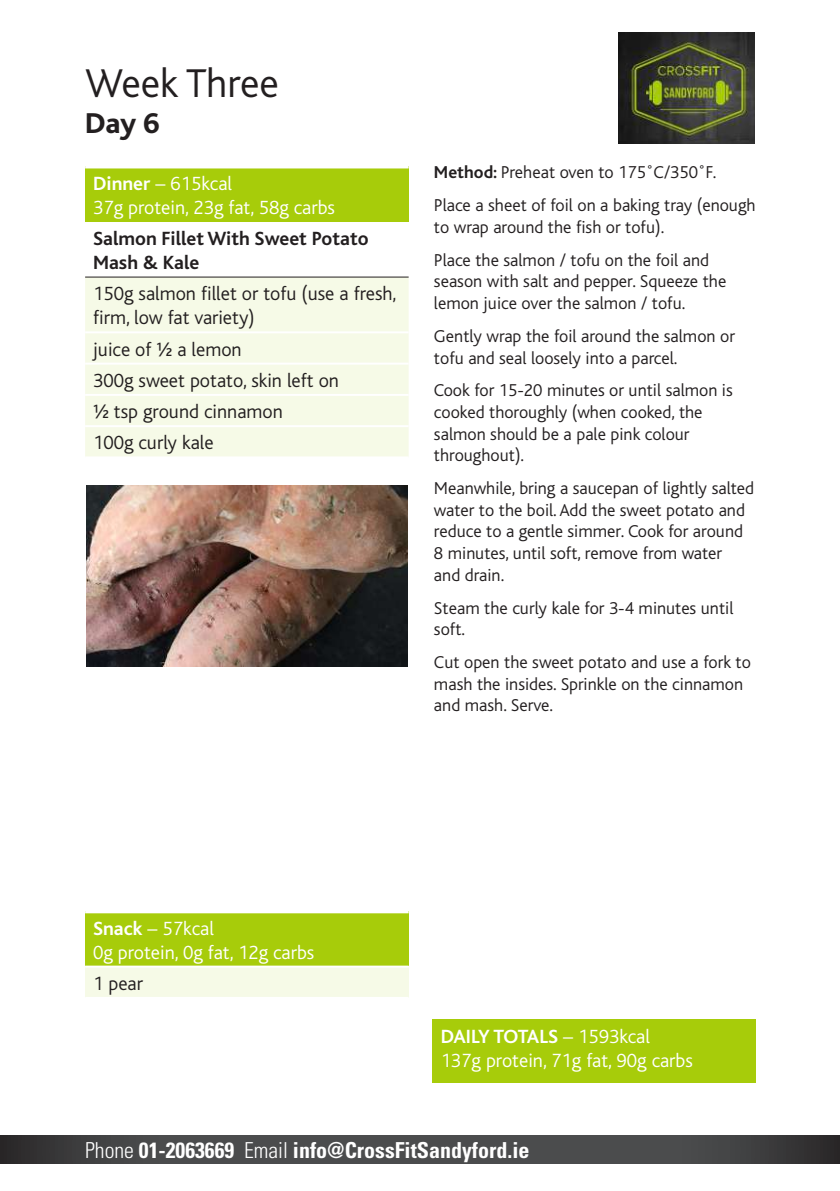
<style>
.page{position:relative;width:840px;height:1191px;background:#fff}
.page>*{position:absolute;margin:0;border:0;box-sizing:border-box;transform-origin:0 0}
.t1{font:300 42px "Bliss";color:#231f20}
.t2{font:800 30px "Bliss";color:#231f20}
.t3{font:700 condensed 22px "Univers";color:#fff}
.t4{font:300 20px/31.2px "Bliss";color:#231f20}
.t5{font:300 20px/24px "Bliss";color:#fff}
.t6{font:700 20px/24px "Bliss";color:#231f20}
.t7{font:300 18px/21.6px "Bliss";color:#231f20}
.s1{font-weight:700}
.s2{font-weight:300}
</style>
<div class="page">
<svg style="left:0;top:1136px;width:839px;height:27px;background:#454546"></svg>
<div style="left:85px;top:166px;width:323px;height:56px;background:#a7cc0a"></div>
<div style="left:85px;top:277px;width:323px;height:179px;background:#f6fae7"></div>
<hr style="left:85px;top:276px;width:323px;height:1px;background:#231f20">
<hr style="left:85px;top:164px;width:323px;height:4px;background:#fff">
<hr style="left:85px;top:394px;width:323px;height:2px;background:#fff">
<hr style="left:85px;top:425px;width:323px;height:2px;background:#fff">
<hr style="left:85px;top:331px;width:323px;height:2px;background:#fff">
<hr style="left:85px;top:362px;width:323px;height:2px;background:#fff">
<div style="left:432px;top:1019px;width:323px;height:64px;background:#a7cc0a"></div>
<div style="left:85px;top:911px;width:323px;height:55px;background:#a7cc0a"></div>
<div style="left:85px;top:966px;width:323px;height:32px;background:#f6fae7"></div>
<hr style="left:85px;top:909px;width:323px;height:4px;background:#fff">
<hr style="left:85px;top:965px;width:323px;height:2px;background:#fff">
<hr style="left:85px;top:997px;width:323px;height:2px;background:#fff">
<img style="left:86px;top:485px;width:321px;height:181px">
<img style="left:618px;top:33px;width:136px;height:110px">
<h1 class="t1" style="left:85px;top:61px;width:195px">Week Three</h1>
<h2 class="t2" style="left:85px;top:107px;width:76px">Day 6</h2>
<p class="t5" style="left:93px;top:172px;width:243px"><span class="s1">Dinner</span> – 615kcal<br>37g protein, 23g fat, 58g carbs</p>
<p class="t6" style="left:93px;top:227px;width:277px">Salmon Fillet With Sweet Potato<br>Mash &amp; Kale</p>
<p class="t4" style="left:93px;top:282px;width:305px;line-height:24px">150g salmon fillet or tofu (use a fresh, firm, low fat variety)</p>
<p class="t4" style="left:93px;top:334px;width:247px">juice of ½ a lemon<br>300g sweet potato, skin left on ½ tsp ground cinnamon<br>100g curly kale</p>
<p class="t7" style="left:434px;top:156px;width:323px;line-height:33px"><span class="s1">Method:</span> Preheat oven to 175˚C/350˚F.<br>Place a sheet of foil on a baking tray (enough</p>
<p class="t7" style="left:434px;top:211px;width:276px;line-height:33px">to wrap around the fish or tofu).<br>Place the salmon / tofu on the foil and</p>
<p class="t7" style="left:434px;top:271px;width:294px">season with salt and pepper. Squeeze the lemon juice over the salmon / tofu.</p>
<p class="t7" style="left:434px;top:325px;width:302px">Gently wrap the foil around the salmon or tofu and seal loosely into a parcel.</p>
<p class="t7" style="left:434px;top:380px;width:300px">Cook for 15-20 minutes or until salmon is cooked thoroughly (when cooked, the salmon should be a pale pink colour throughout).</p>
<p class="t7" style="left:434px;top:478px;width:321px">Meanwhile, bring a saucepan of lightly salted water to the boil. Add the sweet potato and reduce to a gentle simmer. Cook for around 8 minutes, until soft, remove from water<br>and drain.</p>
<p class="t7" style="left:434px;top:597px;width:301px">Steam the curly kale for 3-4 minutes until soft.</p>
<p class="t7" style="left:434px;top:652px;width:318px">Cut open the sweet potato and use a fork to mash the insides. Sprinkle on the cinnamon and mash. Serve.</p>
<p class="t5" style="left:93px;top:916px;width:223px"><span class="s1">Snack</span> – 57kcal<br>0g protein, 0g fat, 12g carbs</p>
<p class="t4" style="left:93px;top:968px;width:51px">1 pear</p>
<p class="t5" style="left:440px;top:1024px;width:253px"><span class="s1">DAILY TOTALS</span> – 1593kcal<br>137g protein, 71g fat, 90g carbs</p>
<p class="t3" style="left:85px;top:1136px;width:445px"><span class="s2">Phone</span> 01-2063669 <span class="s2">Email</span> info@CrossFitSandyford.ie</p>
</div>
